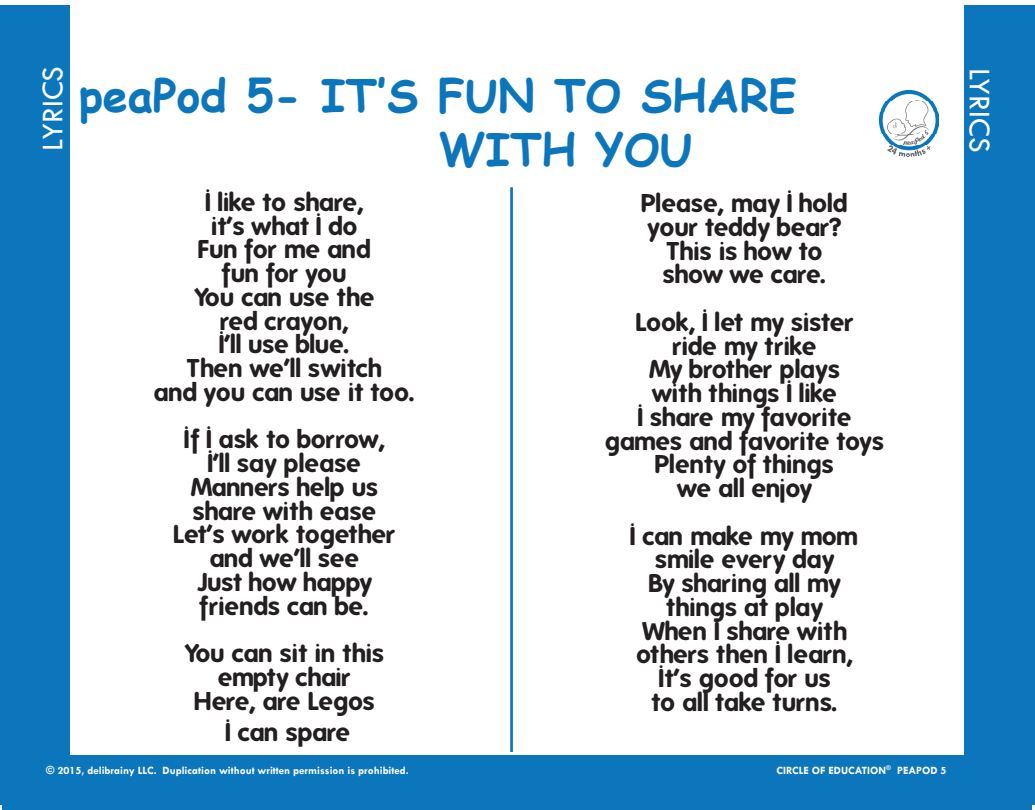
<style>
.page{position:relative;width:1035px;height:810px;background:#fff}
.page>*{position:absolute;margin:0;border:0;box-sizing:border-box;transform-origin:0 0}
.t1{font:700 45px "Comic Sans MS";color:#0c76bd}
.t2{font:31.25px "Tw Cen";color:#fff}
.t3{font:700 25px "Folks";color:#231f20}
.t4{font:700 25px "Folks";letter-spacing:-.04em;color:#231f20}
.t5{font:700 11.25px "Tw Cen";color:#fff}
</style>
<div class="page">
<div style="left:0;top:5px;width:70px;height:800px;background:#0c76bd"></div>
<div style="left:964px;top:5px;width:71px;height:800px;background:#0c76bd"></div>
<div style="left:3px;top:755px;width:1029px;height:55px;background:#0c76bd"></div>
<hr style="left:510px;top:187px;width:3px;height:565px;background:#0c76bd">
<img style="left:879px;top:91px;width:59px;height:66px">
<p class="t2" style="left:34px;top:151px;width:86px;rotate:-90deg">LYRICS</p>
<p class="t2" style="left:998px;top:68px;width:86px;rotate:90deg">LYRICS</p>
<p class="t1" style="left:79px;top:63px;width:719px">peaPod 5- IT’S FUN TO SHARE</p>
<p class="t1" style="left:439px;top:117px;width:256px">WITH YOU</p>
<p class="t3" style="left:206px;top:187px;width:159px">I like to share,</p>
<p class="t3" style="left:211px;top:211px;width:148px">it’s what I do</p>
<p class="t3" style="left:198px;top:235px;width:174px">Fun for me and</p>
<p class="t3" style="left:222px;top:258px;width:126px">fun for you</p>
<p class="t3" style="left:194px;top:282px;width:182px">You can use the</p>
<p class="t3" style="left:220px;top:306px;width:130px">red crayon,</p>
<p class="t3" style="left:219px;top:330px;width:132px">I’ll use blue.</p>
<p class="t3" style="left:187px;top:353px;width:196px">Then we’ll switch</p>
<p class="t3" style="left:154px;top:377px;width:263px">and you can use it too.</p>
<p class="t3" style="left:184px;top:425px;width:202px">If I ask to borrow,</p>
<p class="t3" style="left:208px;top:448px;width:155px">I’ll say please</p>
<p class="t3" style="left:191px;top:472px;width:189px">Manners help us</p>
<p class="t3" style="left:193px;top:496px;width:185px">share with ease</p>
<p class="t3" style="left:174px;top:520px;width:223px">Let’s work together</p>
<p class="t3" style="left:210px;top:543px;width:151px">and we’ll see</p>
<p class="t3" style="left:197px;top:567px;width:176px">Just how happy</p>
<p class="t3" style="left:200px;top:591px;width:171px">friends can be.</p>
<p class="t3" style="left:185px;top:638px;width:201px">You can sit in this</p>
<p class="t3" style="left:218px;top:662px;width:134px">empty chair</p>
<p class="t3" style="left:194px;top:686px;width:182px">Here, are Legos</p>
<p class="t3" style="left:226px;top:717px;width:126px">I can spare</p>
<p class="t3" style="left:642px;top:189px;width:207px">Please, may I hold</p>
<p class="t3" style="left:648px;top:212px;width:195px">your teddy bear?</p>
<p class="t3" style="left:667px;top:236px;width:157px">This is how to</p>
<p class="t3" style="left:663px;top:260px;width:165px">show we care.</p>
<p class="t3" style="left:636px;top:307px;width:219px">Look, I let my sister</p>
<p class="t3" style="left:673px;top:331px;width:145px">ride my trike</p>
<p class="t3" style="left:649px;top:355px;width:193px">My brother plays</p>
<p class="t3" style="left:652px;top:379px;width:186px">with things I like</p>
<p class="t3" style="left:638px;top:402px;width:215px">I share my favorite</p>
<p class="t3" style="left:605px;top:426px;width:281px">games and favorite toys</p>
<p class="t3" style="left:656px;top:450px;width:180px">Plenty of things</p>
<p class="t3" style="left:677px;top:474px;width:136px">we all enjoy</p>
<p class="t4" style="left:630px;top:521px;width:230px">I can make my mom</p>
<p class="t3" style="left:655px;top:545px;width:181px">smile every day</p>
<p class="t3" style="left:649px;top:569px;width:194px">By sharing all my</p>
<p class="t3" style="left:666px;top:592px;width:158px">things at play</p>
<p class="t3" style="left:643px;top:616px;width:206px">When I share with</p>
<p class="t3" style="left:637px;top:640px;width:218px">others then I learn,</p>
<p class="t3" style="left:659px;top:664px;width:173px">It’s good for us</p>
<p class="t3" style="left:652px;top:687px;width:188px">to all take turns.</p>
<p class="t5" style="left:46px;top:764px;width:364px">© 2015, delibrainy LLC. Duplication without written permission is prohibited.</p>
<p class="t5" style="left:777px;top:764px;width:171px">CIRCLE OF EDUCATION<sup>®</sup> PEAPOD 5</p>
</div>
